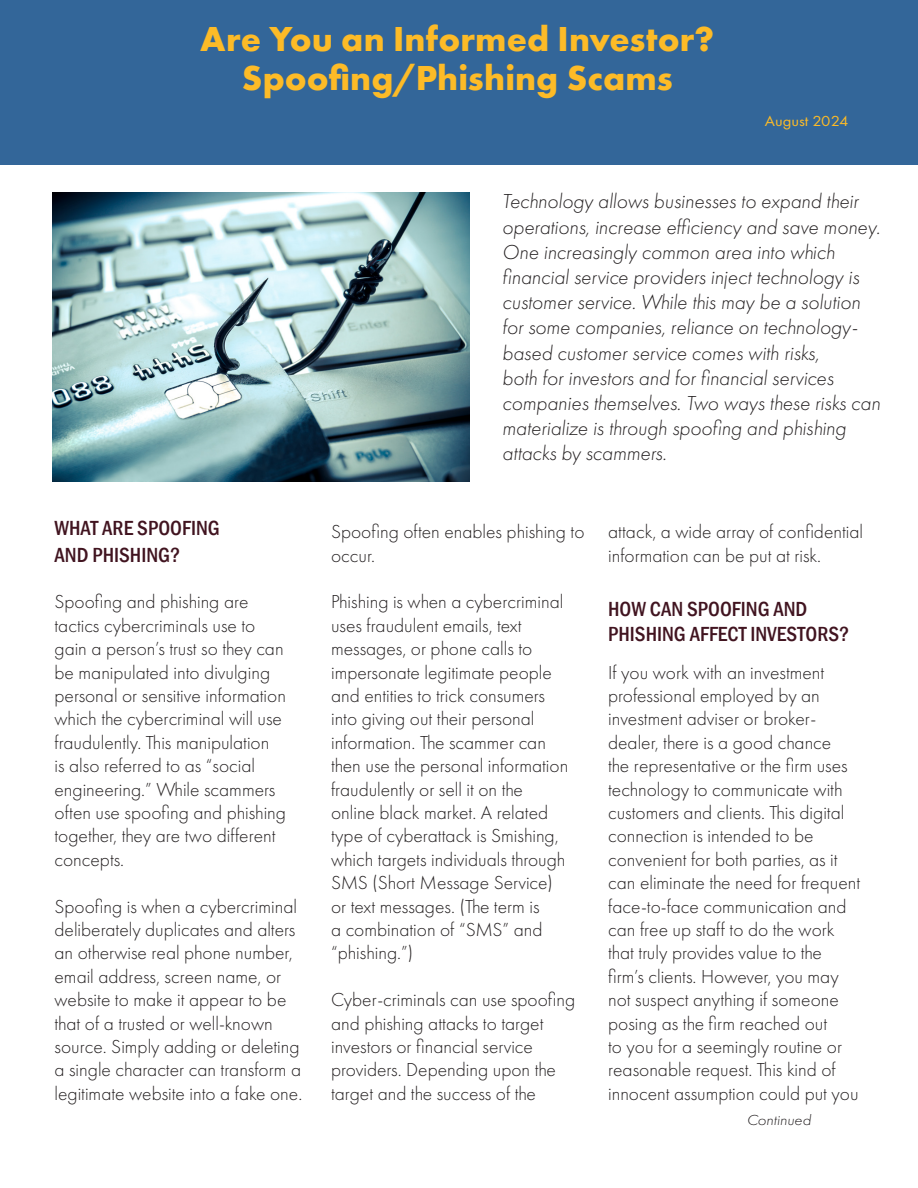
<style>
.page{position:relative;width:918px;height:1188px;background:#fff}
.page>*{position:absolute;margin:0;border:0;box-sizing:border-box;transform-origin:0 0}
.Header_-_text{font:700 36px "Futura PT";letter-spacing:.005em;color:#fdbb27}
.Intro_Paragraph{font:italic 300 21px/25.2px "Futura PT";color:#231f20}
.Subhead{font:500 condensed 21px/27px "Franklin Gothic";color:#411420}
.Body{font:300 19.5px/23.4px "Futura PT";color:#231f20}
.Body-2{font:15px "Futura PT";color:#fdbb27;scale:1.1 1}
.Body-3{font:italic 300 15px "Futura PT";color:#231f20;scale:1.1 1}
</style>
<div class="page">
<div style="left:0;top:0;width:918px;height:164px;background:#369"></div>
<img style="left:53px;top:192px;width:417px;height:290px">
<p class="Header_-_text" style="left:200px;top:15px;width:515px">Are You an Informed Investor?</p>
<p class="Header_-_text" style="left:242px;top:55px;width:432px">Spoofing/Phishing Scams</p>
<p class="Body-2" style="left:765px;top:112px;width:78px">August 2024</p>
<p class="Subhead" style="left:55px;top:514px;width:167px">WHAT ARE SPOOFING<br>AND PHISHING?</p>
<p class="Body" style="left:55px;top:590px;width:233px">Spoofing and phishing are tactics cybercriminals use to gain a person’s trust so they can be manipulated into divulging personal or sensitive information which the cybercriminal will use fraudulently. This manipulation<br>is also referred to as “social engineering.” While scammers often use spoofing and phishing together, they are two different concepts.</p>
<p class="Body" style="left:55px;top:895px;width:249px">Spoofing is when a cybercriminal deliberately duplicates and alters an otherwise real phone number, email address, screen name, or website to make it appear to be that of a trusted or well-known source. Simply adding or deleting a single character can transform a legitimate website into a fake one.</p>
<p class="Intro_Paragraph" style="left:502px;top:189px;width:380px">Technology allows businesses to expand their operations, increase efficiency and save money.<br>One increasingly common area into which financial service providers inject technology is customer service. While this may be a solution for some companies, reliance on technology&shy;based customer service comes with risks,<br>both for investors and for financial services companies themselves. Two ways these risks can materialize is through spoofing and phishing attacks by scammers.</p>
<p class="Body" style="left:331px;top:520px;width:255px">Spoofing often enables phishing to occur.</p>
<p class="Body" style="left:331px;top:590px;width:239px">Phishing is when a cybercriminal uses fraudulent emails, text messages, or phone calls to impersonate legitimate people and entities to trick consumers into giving out their personal information. The scammer can then use the personal information fraudulently or sell it on the online black market. A related type of cyberattack is Smishing, which targets individuals through<br>SMS (Short Message Service) or text messages. (The term is<br>a combination of “SMS” and “phishing.”)</p>
<p class="Body" style="left:331px;top:988px;width:246px">Cyber-criminals can use spoofing and phishing attacks to target investors or financial service providers. Depending upon the target and the success of the</p>
<p class="Body" style="left:608px;top:520px;width:256px">attack, a wide array of confidential information can be put at risk.</p>
<p class="Subhead" style="left:608px;top:596px;width:243px;line-height:25.2px">HOW CAN SPOOFING AND<br>PHISHING AFFECT INVESTORS?</p>
<p class="Body" style="left:608px;top:661px;width:253px">If you work with an investment professional employed by an investment adviser or broker&shy;dealer, there is a good chance<br>the representative or the firm uses technology to communicate with customers and clients. This digital connection is intended to be convenient for both parties, as it can eliminate the need for frequent face-to-face communication and can free up staff to do the work that truly provides value to the firm’s clients. However, you may not suspect anything if someone posing as the firm reached out<br>to you for a seemingly routine or reasonable request. This kind of innocent assumption could put you</p>
<p class="Body-3" style="left:747px;top:1111px;width:60px">Continued</p>
</div>
